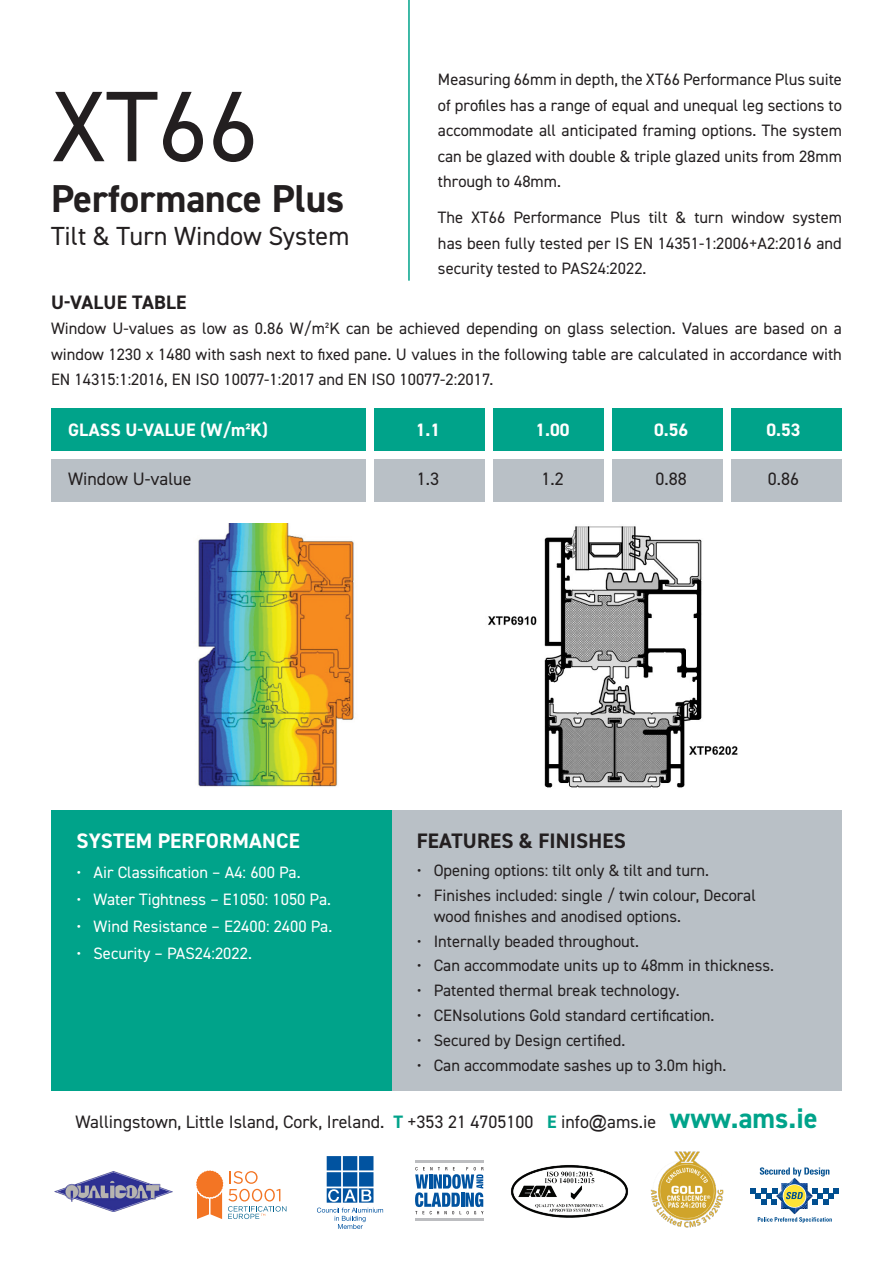
<style>
.page{position:relative;width:893px;height:1263px;background:#fff}
.page>*{position:absolute;margin:0;border:0;box-sizing:border-box;transform-origin:0 0}
.t1{font:100.5px "DIN2014";color:#231f20}
.t2{font:700 39px "DIN2014";color:#231f20}
.t3{font:26.25px "DIN2014";color:#231f20}
.t4{font:700 21px "DIN2014";letter-spacing:.01em;color:#231f20}
.t5{font:700 21px "DIN2014";letter-spacing:.01em;color:#fff}
.t6{font:700 19.5px "DIN2014";letter-spacing:.01em;color:#231f20}
.t7{font:18px "DIN2014";color:#231f20}
.t8{font:700 18px "DIN2014";letter-spacing:.01em;color:#fff}
.t9{font:16.5px/25.5px "DIN2014";color:#231f20;text-align:justify}
.t10{font:16.5px "DIN2014";color:#fff}
.s1{font-weight:700;color:#00a38a}
.s2{font-family:"Arial"}
.s3{font-weight:700;font-size:28.5px;color:#00a38a}
</style>
<div class="page">
<div style="left:51px;top:459px;width:315px;height:43px;background:#b9c0c6"></div>
<div style="left:374px;top:459px;width:111px;height:43px;background:#b9c0c6"></div>
<div style="left:493px;top:459px;width:111px;height:43px;background:#b9c0c6"></div>
<div style="left:612px;top:459px;width:111px;height:43px;background:#b9c0c6"></div>
<div style="left:731px;top:459px;width:111px;height:43px;background:#b9c0c6"></div>
<div style="left:391px;top:810px;width:451px;height:281px;background:#b9c0c6"></div>
<div style="left:51px;top:810px;width:340px;height:281px;background:#00a38a"></div>
<hr style="left:408px;top:0;width:2px;height:281px;background:#00a38a">
<div style="left:51px;top:408px;width:315px;height:43px;background:#00a38a"></div>
<div style="left:374px;top:408px;width:111px;height:43px;background:#00a38a"></div>
<div style="left:493px;top:408px;width:111px;height:43px;background:#00a38a"></div>
<div style="left:612px;top:408px;width:111px;height:43px;background:#00a38a"></div>
<img style="left:488px;top:526px;width:250px;height:262px">
<img style="left:198px;top:523px;width:156px;height:264px">
<div style="left:731px;top:408px;width:111px;height:43px;background:#00a38a"></div>
<img style="left:54px;top:1172px;width:119px;height:39px">
<svg style="left:196px;top:1170px;width:90px;height:49px"></svg>
<svg style="left:317px;top:1156px;width:66px;height:73px"></svg>
<hr style="left:415px;top:1218px;width:68px;height:2px;background:#bcbdc0">
<svg style="left:415px;top:1167px;width:68px;height:47px"></svg>
<hr style="left:415px;top:1161px;width:68px;height:2px;background:#bcbdc0">
<img style="left:650px;top:1151px;width:73px;height:76px">
<svg style="left:750px;top:1167px;width:89px;height:56px"></svg>
<img style="left:511px;top:1165px;width:117px;height:53px">
<p class="t1" style="left:51px;top:64px;width:209px">XT66</p>
<p class="t2" style="left:51px;top:173px;width:295px">Performance Plus</p>
<p class="t3" style="left:51px;top:220px;width:300px">Tilt &amp; Turn Window System</p>
<p class="t9" style="left:438px;top:66px;width:405px">Measuring 66mm in depth, the XT66 Performance Plus suite of profiles has a range of equal and unequal leg sections to accommodate all anticipated framing options. The system can be glazed with double &amp; triple glazed units from 28mm through to 48mm.</p>
<p class="t9" style="left:438px;top:204px;width:405px">The XT66 Performance Plus tilt &amp; turn window system has been fully tested per IS EN 14351-1:2006+A2:2016 and security tested to PAS24:2022.</p>
<p class="t6" style="left:51px;top:289px;width:137px">U-VALUE TABLE</p>
<p class="t9" style="left:51px;top:315px;width:792px">Window U-values as low as 0.86 W/m²K can be achieved depending on glass selection. Values are based on a window 1230 x 1480 with sash next to fixed pane. U values in the following table are calculated in accordance with EN 14315:1:2016, EN ISO 10077-1:2017 and EN ISO 10077-2:2017.</p>
<p class="t8" style="left:68px;top:418px;width:201px">GLASS U-VALUE (W/m²K)</p>
<p class="t8" style="left:416px;top:418px;width:26px">1.1</p>
<p class="t8" style="left:535px;top:418px;width:36px">1.00</p>
<p class="t8" style="left:654px;top:418px;width:36px">0.56</p>
<p class="t8" style="left:766px;top:418px;width:36px">0.53</p>
<p class="t7" style="left:68px;top:468px;width:125px">Window U-value</p>
<p class="t7" style="left:417px;top:468px;width:24px">1.3</p>
<p class="t7" style="left:541px;top:468px;width:24px">1.2</p>
<p class="t7" style="left:655px;top:468px;width:33px">0.88</p>
<p class="t7" style="left:768px;top:468px;width:33px">0.86</p>
<p class="t5" style="left:77px;top:826px;width:225px">SYSTEM PERFORMANCE</p>
<p class="t10" style="left:77px;top:862px;width:226px">• Air Classification – A4: 600 Pa.</p>
<p class="t10" style="left:77px;top:889px;width:256px">• Water Tightness – E1050: 1050 Pa.</p>
<p class="t10" style="left:77px;top:916px;width:257px">• Wind Resistance – E2400: 2400 Pa.</p>
<p class="t10" style="left:77px;top:943px;width:177px">• Security – PAS24:2022.</p>
<p class="t4" style="left:417px;top:826px;width:211px">FEATURES &amp; FINISHES</p>
<p class="t9" style="left:417px;top:857px;width:294px">• Opening options: tilt only &amp; tilt and turn.</p>
<p class="t9" style="left:417px;top:882px;width:341px">• Finishes included: single / twin colour, Decoral</p>
<p class="t9" style="left:434px;top:903px;width:249px">wood finishes and anodised options.</p>
<p class="t9" style="left:417px;top:928px;width:224px">• Internally beaded throughout.</p>
<p class="t9" style="left:417px;top:953px;width:359px">• Can accommodate units up to 48mm in thickness.</p>
<p class="t9" style="left:417px;top:977px;width:264px">• Patented thermal break technology.</p>
<p class="t9" style="left:417px;top:1002px;width:299px">• CENsolutions Gold standard certification.</p>
<p class="t9" style="left:417px;top:1027px;width:210px">• Secured by Design certified.</p>
<p class="t9" style="left:417px;top:1052px;width:311px">• Can accommodate sashes up to 3.0m high.</p>
<p class="t7" style="left:75px;top:1110px;width:744px">Wallingstown, Little Island, Cork, Ireland. <span class="s1">T</span> +353 21 4705100 <span class="s1">E</span> info<span class="s2">@</span>ams.ie <span class="s3">www.ams.ie</span></p>
</div>
